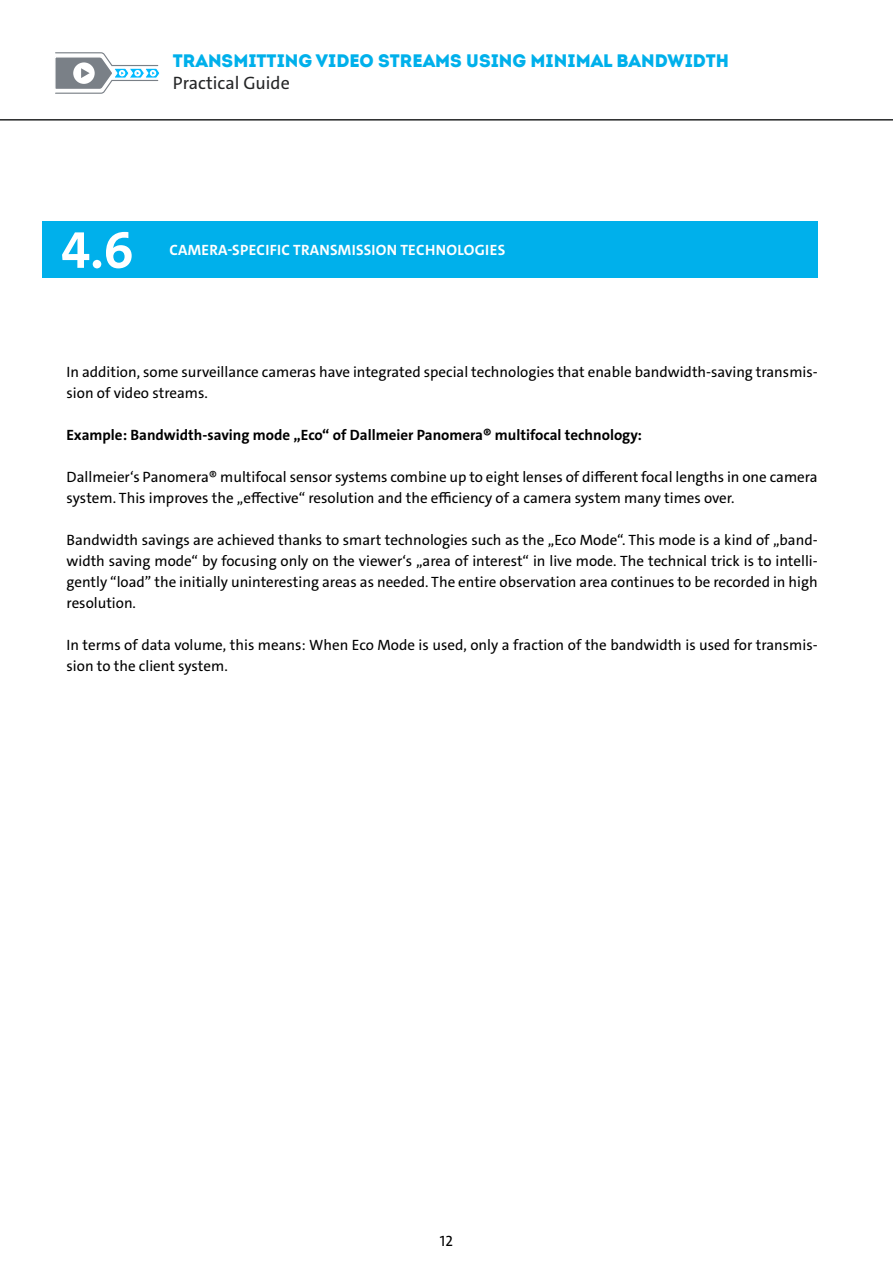
<style>
.page{position:relative;width:893px;height:1263px;background:#fff}
.page>*{position:absolute;margin:0;border:0;box-sizing:border-box;transform-origin:0 0}
.t1{font:700 52.5px "The Sans C4 s";color:#fff}
.t2{font:18px "Intro Black Caps";color:#00b0eb}
.t3{font:18px "The Sans E4 s";color:#242526}
.t4{font:15px/21px "The Sans E4 s";color:#000}
.t5{font:700 15px "The Sans E4 s";color:#000}
.t6{font:700 15px "The Sans E4 s";letter-spacing:.02em;color:#fff}
</style>
<div class="page">
<svg style="left:0;top:119px;width:893px;height:2px;background:#595a5b"></svg>
<svg style="left:55px;top:52px;width:105px;height:42px"></svg>
<div style="left:43px;top:221px;width:775px;height:57px;background:#00b0eb"></div>
<p class="t2" style="left:173px;top:49px;width:558px">TRANSMITTING VIDEO STREAMS USING MINIMAL BANDWIDTH</p>
<p class="t3" style="left:173px;top:71px;width:118px">Practical Guide</p>
<h1 class="t1" style="left:61px;top:216px;width:74px">4.6</h1>
<p class="t6" style="left:170px;top:240px;width:337px">CAMERA-SPECIFIC TRANSMISSION TECHNOLOGIES</p>
<p class="t4" style="left:67px;top:362px;width:753px">In addition, some surveillance cameras have integrated special technologies that enable bandwidth-saving transmis&shy;sion of video streams.</p>
<p class="t5" style="left:67px;top:425px;width:577px">Example: Bandwidth-saving mode „Eco“ of Dallmeier Panomera® multifocal technology:</p>
<p class="t4" style="left:67px;top:467px;width:753px">Dallmeier‘s Panomera® multifocal sensor systems combine up to eight lenses of different focal lengths in one camera system. This improves the „effective“ resolution and the efficiency of a camera system many times over.</p>
<p class="t4" style="left:67px;top:530px;width:753px;text-align:justify">Bandwidth savings are achieved thanks to smart technologies such as the „Eco Mode“. This mode is a kind of „band&shy;width saving mode“ by focusing only on the viewer‘s „area of interest“ in live mode. The technical trick is to intelli&shy;gently “load” the initially uninteresting areas as needed. The entire observation area continues to be recorded in high resolution.</p>
<p class="t4" style="left:67px;top:635px;width:753px">In terms of data volume, this means: When Eco Mode is used, only a fraction of the bandwidth is used for transmis&shy;sion to the client system.</p>
<p class="t4" style="left:440px;top:1230px;width:15px">12</p>
</div>
